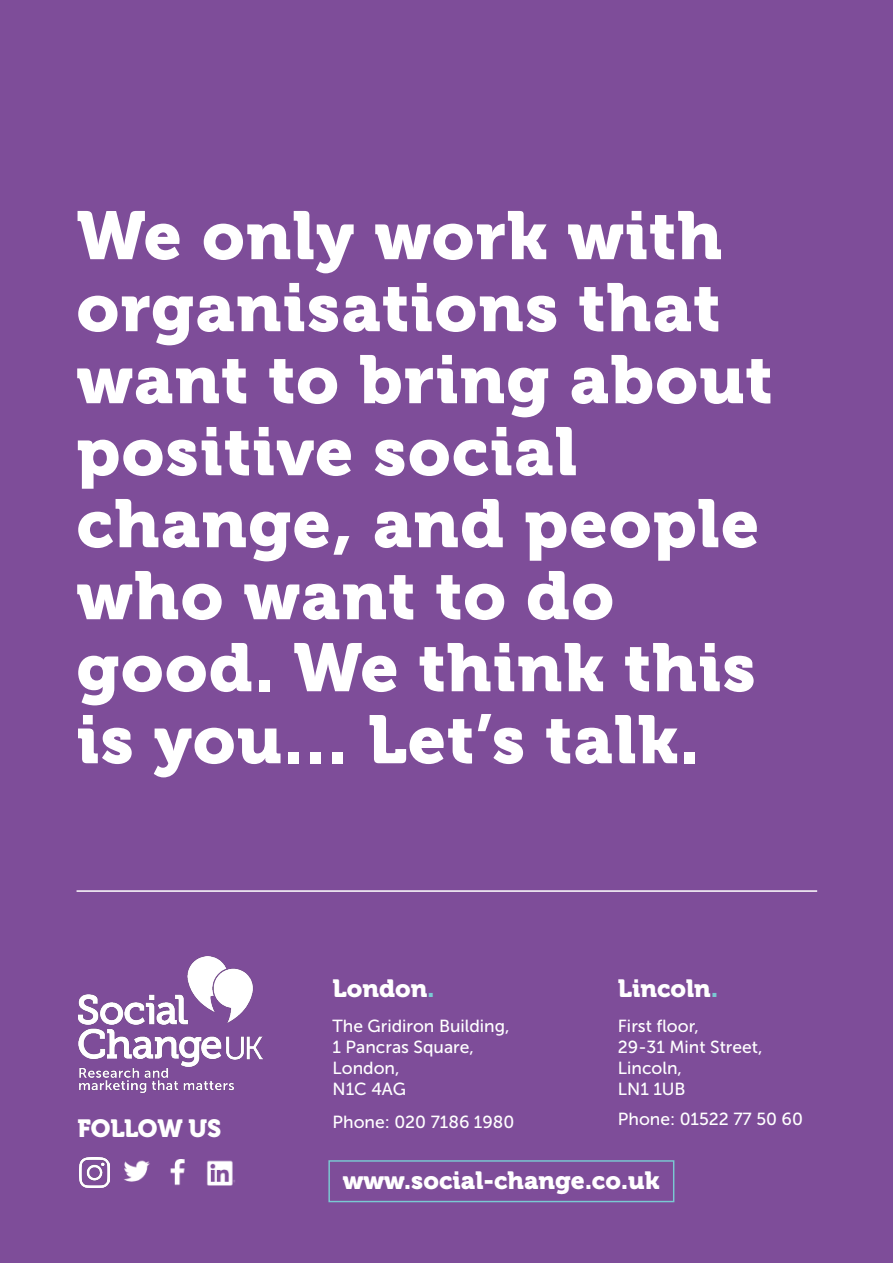
<style>
.page{position:relative;width:893px;height:1263px;background:#7e4d99}
.page>*{position:absolute;margin:0;border:0;box-sizing:border-box;transform-origin:0 0}
.t1{font:67.5px/72px "Museo 900";letter-spacing:.02em;color:#fff}
.Back_cover_H2{font:24.75px "Museo 900";color:#fff}
.Back_cover_copy{font:17.4px/21px "Museo Sans 500";color:#fff}
.s1{color:#7ac9d2}
</style>
<div class="page">
<hr style="left:77px;top:890px;width:740px;height:2px;background:#fff">
<img style="left:78px;top:956px;width:184px;height:137px">
<img style="left:124px;top:1160px;width:26px;height:22px">
<img style="left:170px;top:1159px;width:15px;height:27px">
<img style="left:206px;top:1160px;width:29px;height:26px">
<img style="left:80px;top:1157px;width:29px;height:30px">
<div style="left:328px;top:1160px;width:346px;height:42px;border:1px solid #7ac9d2"></div>
<h1 class="t1" style="left:77px;top:200px;width:697px">We only work with organisations that want to bring about positive social change, and people who want to do good. We think this is you... Let’s talk.</h1>
<h2 class="Back_cover_H2" style="left:78px;top:1114px;width:145px">FOLLOW US</h2>
<h1 class="Back_cover_H2" style="left:333px;top:974px;width:104px">London<span class="s1">.</span></h1>
<p class="Back_cover_copy" style="left:333px;top:1015px;width:179px">The Gridiron Building,</p>
<p class="Back_cover_copy" style="left:333px;top:1036px;width:143px">1 Pancras Square,</p>
<p class="Back_cover_copy" style="left:333px;top:1057px;width:69px">London,</p>
<p class="Back_cover_copy" style="left:333px;top:1078px;width:75px">N1C 4AG</p>
<p class="Back_cover_copy" style="left:333px;top:1111px;width:183px">Phone: 020 7186 1980</p>
<h1 class="Back_cover_H2" style="left:618px;top:974px;width:102px">Lincoln<span class="s1">.</span></h1>
<p class="Back_cover_copy" style="left:618px;top:1015px;width:83px">First floor,</p>
<p class="Back_cover_copy" style="left:618px;top:1036px;width:146px">29-31 Mint Street,<br>Lincoln,</p>
<p class="Back_cover_copy" style="left:618px;top:1078px;width:69px">LN1 1UB</p>
<p class="Back_cover_copy" style="left:618px;top:1108px;width:187px">Phone: 01522 77 50 60</p>
<h1 class="Back_cover_H2" style="left:343px;top:1166px;width:318px">www.social-change.co.uk</h1>
</div>
